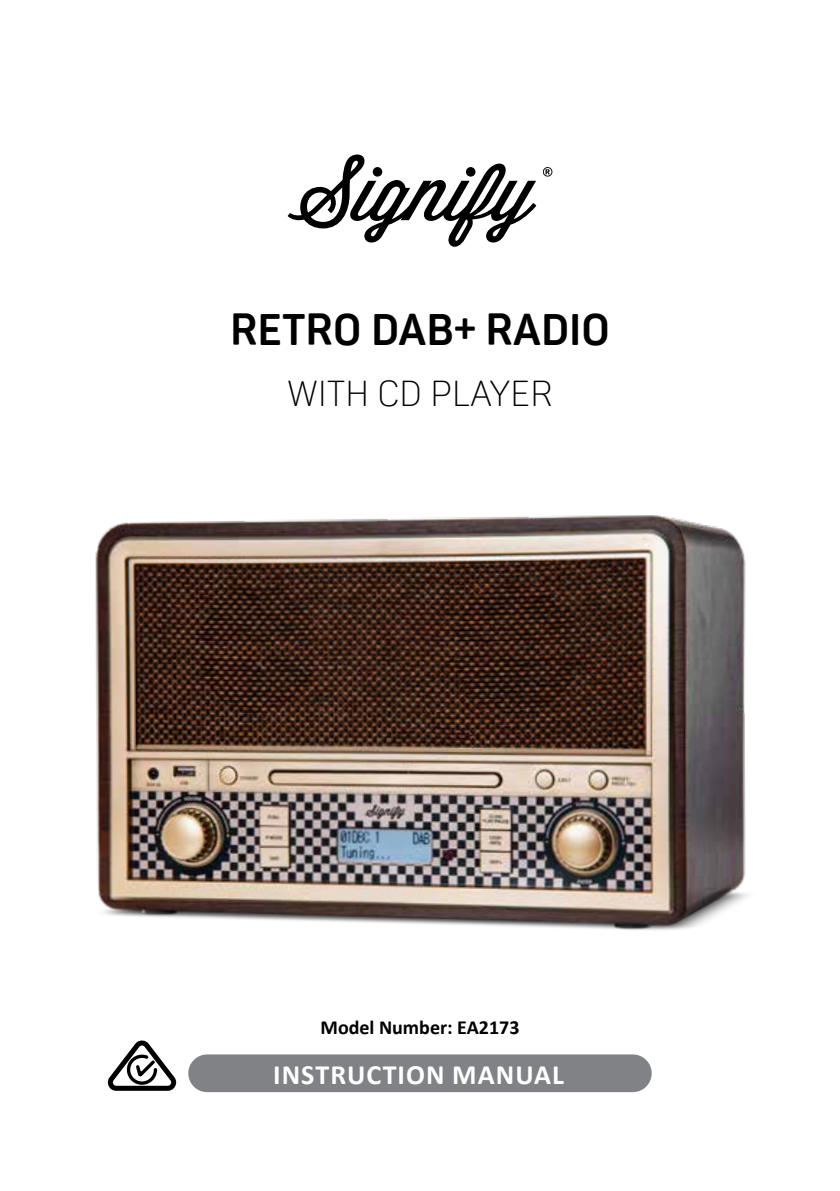
<style>
.page{position:relative;width:840px;height:1191px;background:#fff}
.page>*{position:absolute;margin:0;border:0;box-sizing:border-box;transform-origin:0 0}
.t1{font:44px "Panton Narrow Trial Bold";color:#000}
.t2{font:35.2px "Panton Narrow Trial Light";color:#000}
.t3{font:700 28px "Calibri";letter-spacing:.04em;color:#fff}
.t4{font:700 20px "Calibri";color:#000}
.s1{font-family:"Calibri";font-weight:700}
</style>
<div class="page">
<img style="left:95px;top:515px;width:653px;height:415px">
<svg style="left:287px;top:154px;width:249px;height:93px"></svg>
<svg style="left:542px;top:167px;width:10px;height:10px"></svg>
<div style="left:188px;top:1054px;width:463px;height:38px;background:#808285;border-radius:19px"></div>
<svg style="left:107px;top:1040px;width:69px;height:50px"></svg>
<h1 class="t1" style="left:230px;top:304px;width:381px">RETRO DAB<span class="s1">+</span> RADIO</h1>
<h2 class="t2" style="left:287px;top:374px;width:267px">WITH CD PLAYER</h2>
<p class="t4" style="left:320px;top:1013px;width:200px">Model Number: EA2173</p>
<h3 class="t3" style="left:273px;top:1054px;width:292px">INSTRUCTION MANUAL</h3>
</div>
